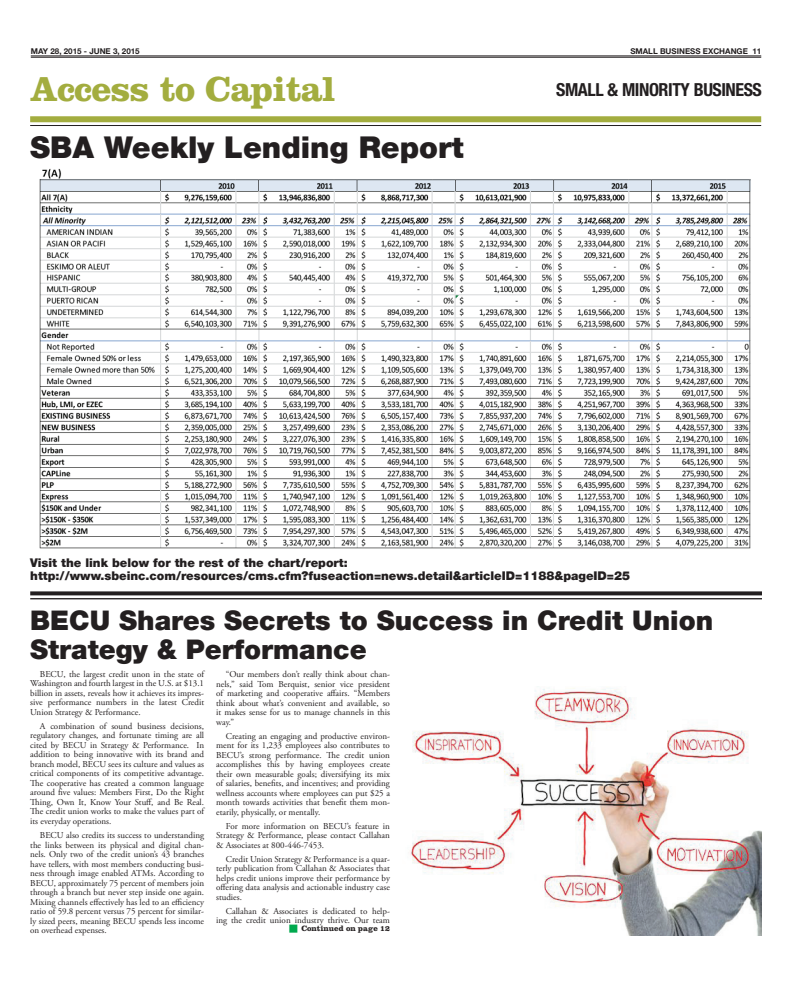
<style>
.page{position:relative;width:792px;height:1008px;background:#fff}
.page>*{position:absolute;margin:0;border:0;box-sizing:border-box;transform-origin:0 0}
.t1{font:700 36px "Clarendon LT Std";letter-spacing:-.025em;color:#a3ad3f}
.t2{font:900 30px "Helvetica Neue LT";color:#231f20}
.t3{font:900 27px/29px "Helvetica Neue LT";color:#231f20}
.t4{font:700 condensed 18px "Helvetica Neue LT Std";letter-spacing:-.025em;color:#231f20}
.t5{font:900 12px/13px "Helvetica Neue LT";color:#231f20}
.t6{font:9px/9.5px "Adobe Garamond Pro";color:#231f20;text-align:justify}
.t7{font:700 8px "Helvetica Neue LT Std";color:#231f20}
.t8{font:700 8px "Clarendon LT Std";color:#231f20}
</style>
<div class="page">
<hr style="left:31px;top:56px;width:730px;height:1px;background:#231f20">
<hr style="left:31px;top:57px;width:730px;height:1px;background:#231f20">
<div style="left:30px;top:116px;width:731px;height:6px;background:#a3ad3f"></div>
<hr style="left:30px;top:125px;width:731px;height:1px;background:#231f20">
<svg style="left:30px;top:591px;width:732px;height:4px;background:#393536"></svg>
<hr style="left:30px;top:598px;width:732px;height:1px;background:#231f20">
<img style="left:39px;top:168px;width:712px;height:381px">
<img style="left:410px;top:688px;width:352px;height:248px">
<p class="t7" style="left:31px;top:46px;width:110px">MAY 28, 2015 - JUNE 3, 2015</p>
<p class="t7" style="left:630px;top:46px;width:7px">SMALL</p>
<p class="t7" style="left:660px;top:46px;width:31px">BUSINESS</p>
<p class="t7" style="left:703px;top:46px;width:60px">EXCHANGE 11</p>
<h1 class="t1" style="left:30px;top:67px;width:307px">Access to Capital</h1>
<h3 class="t4" style="left:556px;top:79px;width:207px">SMALL &amp; MINORITY BUSINESS</h3>
<h2 class="t2" style="left:30px;top:129px;width:435px">SBA Weekly Lending Report</h2>
<h3 class="t5" style="left:30px;top:557px;width:601px">Visit the link below for the rest of the chart/report: http://www.sbeinc.com/resources/cms.cfm?fuseaction=news.detail&amp;articleID=1188&amp;pageID=25</h3>
<h3 class="t3" style="left:30px;top:606px;width:685px">BECU Shares Secrets to Success in Credit Union<br>Strategy &amp; Performance</h3>
<p class="t6" style="left:30px;top:670px;width:175px;text-indent:10px">BECU, the largest credit unon in the state of Washington and fourth largest in the U.S. at $13.1 billion in assets, reveals how it achieves its impres&shy;sive performance numbers in the latest Credit Union Strategy &amp; Performance.</p>
<p class="t6" style="left:30px;top:722px;width:175px;text-indent:10px">A combination of sound business decisions, regulatory changes, and fortunate timing are all cited by BECU in Strategy &amp; Performance. In addition to being innovative with its brand and branch model, BECU sees its culture and values as critical components of its competitive advantage.<br>The cooperative has created a common language around five values: Members First, Do the Right Thing, Own It, Know Your Stuff, and Be Real.<br>The credit union works to make the values part of its everyday operations.</p>
<p class="t6" style="left:30px;top:831px;width:175px;text-indent:10px">BECU also credits its success to understanding the links between its physical and digital chan&shy;nels. Only two of the credit union’s 43 branches have tellers, with most members conducting busi&shy;ness through image enabled ATMs. According to BECU, approximately 75 percent of members join through a branch but never step inside one again.<br>Mixing channels effectively has led to an efficiency ratio of 59.8 percent versus 75 percent for similar&shy;ly sized peers, meaning BECU spends less income on overhead expenses.</p>
<p class="t6" style="left:216px;top:670px;width:175px;text-indent:10px">“Our members don’t really think about chan&shy;nels,” said Tom Berquist, senior vice president of marketing and cooperative affairs. “Members think about what’s convenient and available, so it makes sense for us to manage channels in this way.”</p>
<p class="t6" style="left:216px;top:731px;width:175px;text-indent:10px">Creating an engaging and productive environ&shy;ment for its 1,233 employees also contributes to BECU’s strong performance. The credit union accomplishes this by having employees create their own measurable goals; diversifying its mix of salaries, benefits, and incentives; and providing wellness accounts where employees can put $25 a month towards activities that benefit them mon&shy;etarily, physically, or mentally.</p>
<p class="t6" style="left:216px;top:821px;width:175px;text-indent:10px">For more information on BECU’s feature in Strategy &amp; Performance, please contact Callahan &amp; Associates at 800-446-7453.</p>
<p class="t6" style="left:216px;top:854px;width:175px;text-indent:10px">Credit Union Strategy &amp; Performance is a quar&shy;terly publication from Callahan &amp; Associates that helps credit unions improve their performance by offering data analysis and actionable industry case studies.</p>
<p class="t6" style="left:216px;top:906px;width:175px;text-align:right">Callahan &amp; Associates is dedicated to help&shy;ing the credit union industry thrive. Our team</p>
<p class="t8" style="left:301px;top:924px;width:90px">Continued on page 12</p>
</div>
